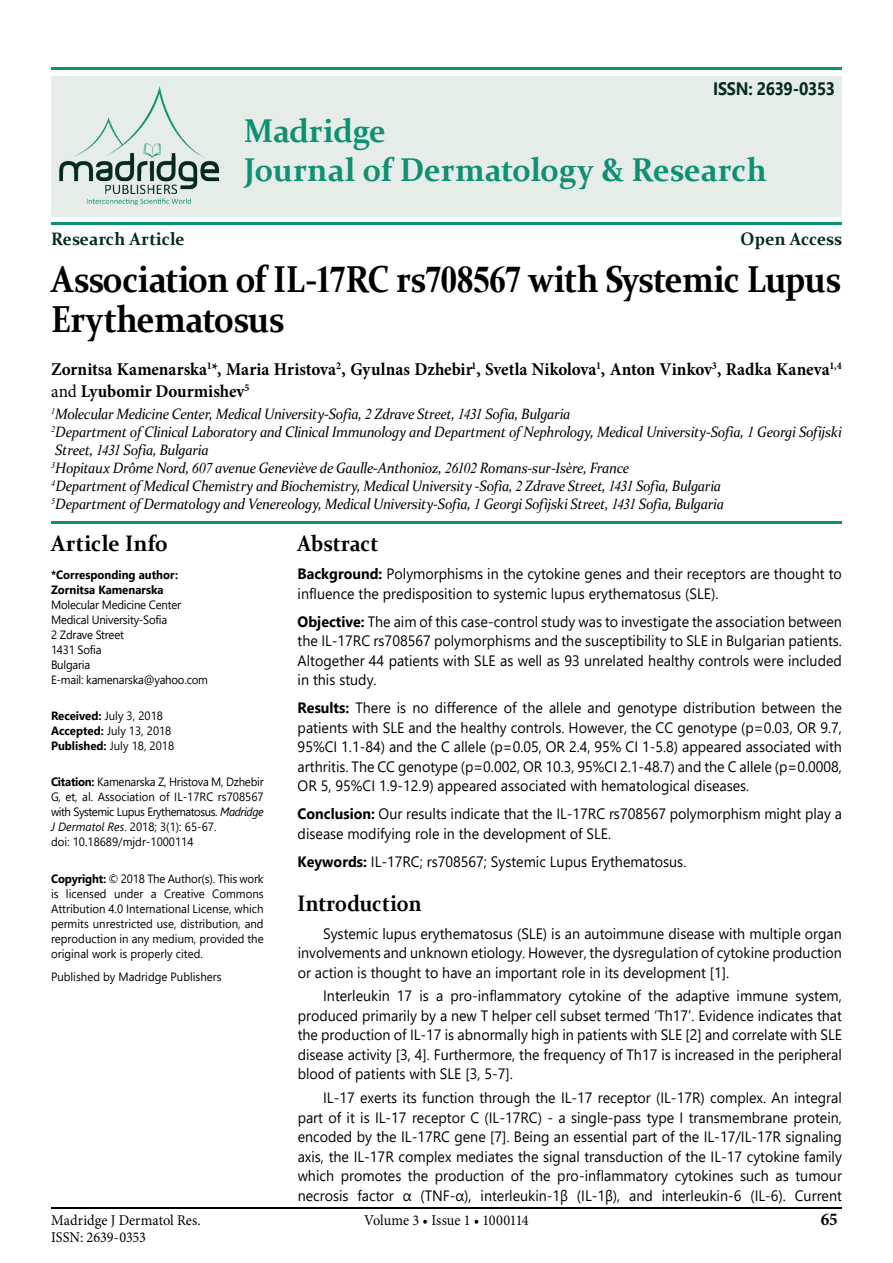
<style>
.page{position:relative;width:893px;height:1263px;background:#fff}
.page>*{position:absolute;margin:0;border:0;box-sizing:border-box;transform-origin:0 0}
.t1{font:700 37.5px/40.5px "Constantia";letter-spacing:-.02em;color:#000;scale:.9 1}
.t2{font:700 33px/39px "Constantia";letter-spacing:-.005em;color:#0e9172;scale:.95 1}
.t3{font:700 22.5px "Constantia";letter-spacing:.005em;color:#000;scale:.9 1}
.t4{font:700 22.5px "Constantia";letter-spacing:.005em;color:#000;scale:.95 1}
.t5{font:700 18px/21.6px "Minion Pro";color:#000;scale:.95 1}
.t6{font:700 18px "Constantia";color:#032920;scale:.95 1}
.t7{font:700 18px "Segoe UI";letter-spacing:-.02em;color:#032920;scale:.9 1}
.t8{font:15px/19.5px "Segoe UI";color:#000;text-align:justify;scale:.95 1}
.t9{font:italic 15px/18px "Constantia";letter-spacing:-.025em;color:#000;scale:.95 1}
.t10{font:15px "Minion Pro";color:#000;scale:.95 1}
.t11{font:12px/15px "Segoe UI";color:#000;scale:.95 1}
.t12{font:12px/15px "Segoe UI";letter-spacing:-.02em;color:#000;scale:.95 1}
.t13{font:700 12px/15px "Segoe UI";color:#000;scale:.95 1}
.s1{font-family:"Times New Roman"}
.s2{font-weight:400}
.s3{font-weight:700}
.s4{font-style:italic}
</style>
<div class="page">
<hr style="left:51px;top:1208px;width:791px;height:1px;background:#000">
<hr style="left:51px;top:223px;width:791px;height:2px;background:#0e9172">
<hr style="left:51px;top:68px;width:791px;height:2px;background:#0e9172">
<div style="left:51px;top:76px;width:791px;height:140px;background:#e6ede9"></div>
<img style="left:59px;top:86px;width:160px;height:120px">
<hr style="left:51px;top:522px;width:791px;height:2px;background:#0e9172">
<p class="t7" style="left:713px;top:71px;width:137px">ISSN: 2639-0353</p>
<h2 class="t2" style="left:244px;top:109px;width:552px">Madridge<br>Journal of Dermatology &amp; Research</h2>
<p class="t6" style="left:51px;top:226px;width:142px">Research Article</p>
<p class="t6" style="left:741px;top:226px;width:108px">Open Access</p>
<h1 class="t1" style="left:51px;top:257px;width:879px">Association of IL-<span class="s1">17</span>RC rs<span class="s1">708567</span> with Systemic Lupus<br>Erythematosus</h1>
<p class="t5" style="left:51px;top:358px;width:834px">Zornitsa Kamenarska<sup>1</sup>*, Maria Hristova<sup>2</sup>, Gyulnas Dzhebir<sup>1</sup>, Svetla Nikolova<sup>1</sup>, Anton Vinkov<sup>3</sup>, Radka Kaneva<sup>1,4 </sup><span class="s2">and</span> Lyubomir Dourmishev<sup>5</sup></p>
<p class="t9" style="left:51px;top:404px;width:834px"><sup>1</sup>Molecular Medicine Center, Medical University-Sofia, <span class="s1">2</span> Zdrave Street, <span class="s1">1431</span> Sofia, Bulgaria<br><sup>2</sup>Department of Clinical Laboratory and Clinical Immunology and Department of Nephrology, Medical University-Sofia, <span class="s1">1</span> Georgi Sofijski Street, <span class="s1">1431</span> Sofia, Bulgaria<br><sup>3</sup>Hopitaux Drôme Nord, <span class="s1">607</span> avenue Geneviève de Gaulle-Anthonioz, <span class="s1">26102</span> Romans-sur-Isère, France<br><sup>4</sup>Department of Medical Chemistry and Biochemistry, Medical University -Sofia, <span class="s1">2</span> Zdrave Street, <span class="s1">1431</span> Sofia, Bulgaria<br><sup>5</sup>Department of Dermatology and Venereology, Medical University-Sofia, <span class="s1">1</span> Georgi Sofijski Street, <span class="s1">1431</span> Sofia, Bulgaria</p>
<h3 class="t4" style="left:51px;top:528px;width:125px">Article Info</h3>
<p class="t13" style="left:51px;top:566px;width:135px">*Corresponding author:<br>Zornitsa Kamenarska</p>
<p class="t12" style="left:51px;top:596px;width:167px">Molecular Medicine Center<br>Medical University-Sofia<br>2 Zdrave Street<br>1431 Sofia<br>Bulgaria<br>E-mail: kamenarska@yahoo.com</p>
<p class="t11" style="left:51px;top:707px;width:131px"><span class="s3">Received:</span> July 3, 2018<br><span class="s3">Accepted:</span> July 13, 2018<br><span class="s3">Published:</span> July 18, 2018</p>
<p class="t12" style="left:51px;top:774px;width:225px"><span class="s3">Citation:</span> Kamenarska Z, Hristova M, Dzhebir G, et, al. Association of IL-17RC rs708567 with Systemic Lupus Erythematosus. <span class="s4">Madridge J Dermatol Res</span>. 2018; 3(1): 65-67.<br>doi: 10.18689/mjdr-1000114</p>
<p class="t11" style="left:51px;top:870px;width:225px;text-align:justify"><span class="s3">Copyright:</span> © 2018 The Author(s). This work is licensed under a Creative Commons Attribution 4.0 International License, which permits unrestricted use, distribution, and reproduction in any medium, provided the original work is properly cited.</p>
<p class="t11" style="left:51px;top:968px;width:181px">Published by Madridge Publishers</p>
<h3 class="t3" style="left:298px;top:528px;width:91px">Abstract</h3>
<p class="t8" style="left:298px;top:563px;width:574px"><span class="s3">Background:</span> Polymorphisms in the cytokine genes and their receptors are thought to influence the predisposition to systemic lupus erythematosus (SLE).</p>
<p class="t8" style="left:298px;top:610px;width:574px"><span class="s3">Objective:</span> The aim of this case-control study was to investigate the association between the IL-17RC rs708567 polymorphisms and the susceptibility to SLE in Bulgarian patients.<br>Altogether 44 patients with SLE as well as 93 unrelated healthy controls were included in this study.</p>
<p class="t8" style="left:298px;top:697px;width:574px"><span class="s3">Results:</span> There is no difference of the allele and genotype distribution between the patients with SLE and the healthy controls. However, the CC genotype (p=0.03, OR 9.7, 95%CI 1.1-84) and the C allele (p=0.05, OR 2.4, 95% CI 1-5.8) appeared associated with arthritis. The CC genotype (p=0.002, OR 10.3, 95%CI 2.1-48.7) and the C allele (p=0.0008, OR 5, 95%CI 1.9-12.9) appeared associated with hematological diseases.</p>
<p class="t8" style="left:298px;top:803px;width:574px"><span class="s3">Conclusion:</span> Our results indicate that the IL-17RC rs708567 polymorphism might play a disease modifying role in the development of SLE.</p>
<p class="t8" style="left:298px;top:850px;width:411px"><span class="s3">Keywords:</span> IL-17RC; rs708567; Systemic Lupus Erythematosus.</p>
<h3 class="t3" style="left:298px;top:887px;width:139px">Introduction</h3>
<p class="t8" style="left:298px;top:922px;width:574px;text-indent:26px">Systemic lupus erythematosus (SLE) is an autoimmune disease with multiple organ involvements and unknown etiology. However, the dysregulation of cytokine production or action is thought to have an important role in its development [1].</p>
<p class="t8" style="left:298px;top:985px;width:574px;text-indent:26px">Interleukin 17 is a pro-inflammatory cytokine of the adaptive immune system, produced primarily by a new T helper cell subset termed ‘Th17’. Evidence indicates that the production of IL-17 is abnormally high in patients with SLE [2] and correlate with SLE disease activity [3, 4]. Furthermore, the frequency of Th17 is increased in the peripheral blood of patients with SLE [3, 5-7].</p>
<p class="t8" style="left:298px;top:1087px;width:574px;text-indent:26px">IL-17 exerts its function through the IL-17 receptor (IL-17R) complex. An integral part of it is IL-17 receptor C (IL-17RC) - a single-pass type I transmembrane protein, encoded by the IL-17RC gene [7]. Being an essential part of the IL-17/IL-17R signaling axis, the IL-17R complex mediates the signal transduction of the IL-17 cytokine family which promotes the production of the pro-inflammatory cytokines such as tumour necrosis factor α (TNF-α), interleukin-1β (IL-1β), and interleukin-6 (IL-6). Current</p>
<p class="t10" style="left:51px;top:1210px;width:159px">Madridge J Dermatol Res.</p>
<p class="t10" style="left:364px;top:1210px;width:175px">Volume 3 • Issue 1 • 1000114</p>
<p class="t5" style="left:821px;top:1208px;width:19px">65</p>
<p class="t10" style="left:51px;top:1227px;width:101px">ISSN: 2639-0353</p>
</div>
